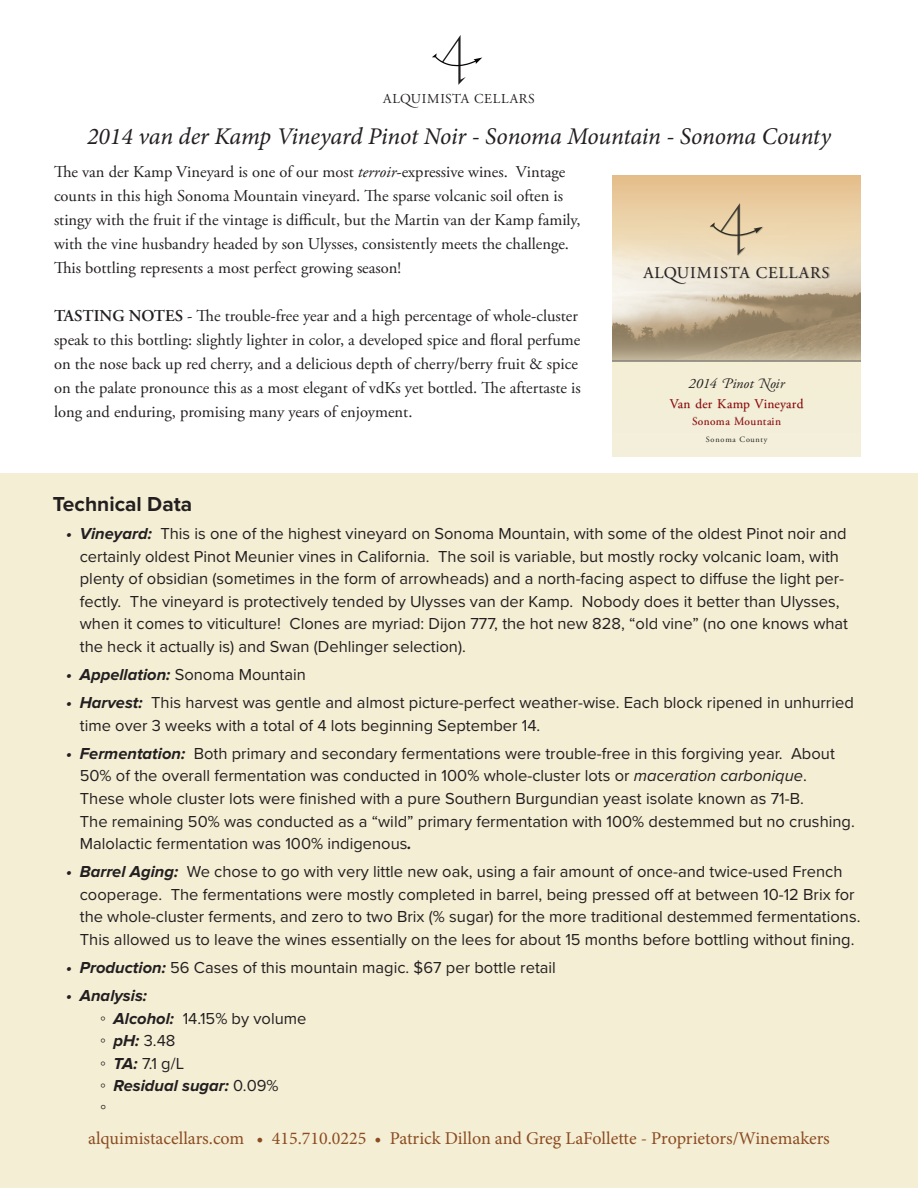
<style>
.page{position:relative;width:918px;height:1188px;background:#fff}
.page>*{position:absolute;margin:0;border:0;box-sizing:border-box;transform-origin:0 0}
.t1{font:italic 24px "Minion Pro";letter-spacing:-.01em;color:#231f20}
.t2{font:700 21px "Proxima Nova";color:#231f20}
.t3{font:18px "Minion Pro";color:#8b4c22}
.t4{font:18px "Arial";color:#231f20}
.t5{font:16.5px/22.5px "Proxima Nova";color:#231f20}
.t6{font:16.5px/24px "Adobe Garamond Pro";color:#231f20}
.t7{font:italic 700 16.5px/22.5px "Proxima Nova";color:#231f20}
.t8{font:16.35px "Adobe Garamond Pro";letter-spacing:.06em;color:#231f20}
.t9{font:italic 14.4px "Adobe Garamond Pro";color:#231f20}
.t10{font:13.65px "Adobe Garamond Pro";letter-spacing:.06em;color:#231f20}
.t11{font:13.35px "Adobe Garamond Pro";letter-spacing:.02em;color:#940408}
.t12{font:11.25px "Adobe Garamond Pro";letter-spacing:.035em;color:#940408}
.t13{font:8.25px "Adobe Garamond Pro";letter-spacing:.1em;color:#231f20}
.s1{font-style:italic}
.s2{font-weight:600}
.s3{font-weight:700;font-style:italic}
.s4{font-family:"Arial";font-weight:400;font-style:normal}
.s5{font-weight:400;font-style:normal}
</style>
<div class="page">
<div style="left:0;top:473px;width:918px;height:715px;background:#f4eed4"></div>
<svg style="left:432px;top:35px;width:50px;height:50px"></svg>
<svg style="left:613px;top:175px;width:248px;height:282px;background:#f0e6cb"></svg>
<img style="left:613px;top:191px;width:248px;height:170px">
<hr style="left:613px;top:361px;width:248px;height:1px;background:#57585a">
<div style="left:669px;top:398px;width:135px;height:14px;background:#231f20;opacity:.26"></div>
<div style="left:692px;top:416px;width:90px;height:10px;background:#231f20;opacity:.26"></div>
<div style="left:644px;top:266px;width:186px;height:19px;background:#231f20;opacity:.26"></div>
<svg style="left:710px;top:203px;width:54px;height:53px"></svg>
<svg style="left:710px;top:203px;width:53px;height:52px;background:#dac5a2"></svg>
<p class="t10" style="left:383px;top:91px;width:153px">ALQUIMISTA CELLARS</p>
<h1 class="t1" style="left:87px;top:120px;width:745px">2014 van der Kamp Vineyard Pinot Noir - Sonoma Mountain - Sonoma County</h1>
<p class="t6" style="left:54px;top:160px;width:528px">The van der Kamp Vineyard is one of our most <span class="s1">terroir</span>-expressive wines. Vintage counts in this high Sonoma Mountain vineyard. The sparse volcanic soil often is stingy with the fruit if the vintage is difficult, but the Martin van der Kamp family, with the vine husbandry headed by son Ulysses, consistently meets the challenge.<br>This bottling represents a most perfect growing season!</p>
<p class="t6" style="left:54px;top:304px;width:528px"><span class="s2">TASTING NOTES</span> - The trouble-free year and a high percentage of whole-cluster speak to this bottling: slightly lighter in color, a developed spice and floral perfume on the nose back up red cherry, and a delicious depth of cherry/berry fruit &amp; spice on the palate pronounce this as a most elegant of vdKs yet bottled. The aftertaste is long and enduring, promising many years of enjoyment.</p>
<p class="t8" style="left:644px;top:263px;width:187px">ALQUIMISTA CELLARS</p>
<p class="t9" style="left:688px;top:375px;width:98px">2014 Pinot Noir</p>
<p class="t11" style="left:670px;top:396px;width:135px">Van der Kamp Vineyard</p>
<p class="t12" style="left:692px;top:414px;width:90px">Sonoma Mountain</p>
<p class="t13" style="left:706px;top:434px;width:63px">Sonoma County</p>
<p class="t2" style="left:53px;top:492px;width:141px">Technical Data</p>
<p class="t5" style="left:80px;top:523px;width:770px;text-indent:-13px"><span class="s3">• Vineyard:</span> This is one of the highest vineyard on Sonoma Mountain, with some of the oldest Pinot noir and certainly oldest Pinot Meunier vines in California. The soil is variable, but mostly rocky volcanic loam, with plenty of obsidian (sometimes in the form of arrowheads) and a north-facing aspect to diffuse the light per&shy;fectly. The vineyard is protectively tended by Ulysses van der Kamp. Nobody does it better than Ulysses, when it comes to viticulture! Clones are myriad: Dijon 777, the hot new 828, “old vine” (no one knows what the heck it actually is) and Swan (Dehlinger selection).</p>
<p class="t5" style="left:66px;top:664px;width:241px"><span class="s3">• Appellation:</span> Sonoma Mountain</p>
<p class="t5" style="left:80px;top:692px;width:776px;text-indent:-13px"><span class="s3">• Harvest:</span> This harvest was gentle and almost picture-perfect weather-wise. Each block ripened in unhurried time over 3 weeks with a total of 4 lots beginning September 14.</p>
<p class="t5" style="left:80px;top:743px;width:777px;text-indent:-13px"><span class="s3">• Fermentation:</span> Both primary and secondary fermentations were trouble-free in this forgiving year. About 50% of the overall fermentation was conducted in 100% whole-cluster lots or <span class="s1">maceration carbonique</span>.<br>These whole cluster lots were finished with a pure Southern Burgundian yeast isolate known as 71-B.<br>The remaining 50% was conducted as a “wild” primary fermentation with 100% destemmed but no crushing.<br>Malolactic fermentation was 100% indigenous<span class="s3">.</span></p>
<p class="t5" style="left:80px;top:861px;width:782px;text-indent:-13px"><span class="s3">• Barrel Aging:</span> We chose to go with very little new oak, using a fair amount of once-and twice-used French cooperage. The fermentations were mostly completed in barrel, being pressed off at between 10-12 Brix for the whole-cluster ferments, and zero to two Brix (% sugar) for the more traditional destemmed fermentations.<br>This allowed us to leave the wines essentially on the lees for about 15 months before bottling without fining.</p>
<p class="t5" style="left:66px;top:956px;width:491px"><span class="s3">• Production:</span> 56 Cases of this mountain magic. $67 per bottle retail</p>
<p class="t7" style="left:100px;top:985px;width:208px;text-indent:-34px">• Analysis:<br><span class="s4">◦</span> Alcohol: <span class="s5">14.15% by volume </span><span class="s4">◦</span> pH: <span class="s5">3.48<br></span><span class="s4">◦</span> TA: <span class="s5">7.1 g/L<br></span><span class="s4">◦</span> Residual sugar: <span class="s5">0.09%</span></p>
<p class="t4" style="left:100px;top:1095px;width:8px">◦</p>
<p class="t3" style="left:88px;top:1126px;width:743px">alquimistacellars.com • 415.710.0225 • Patrick Dillon and Greg LaFollette - Proprietors/Winemakers</p>
</div>
